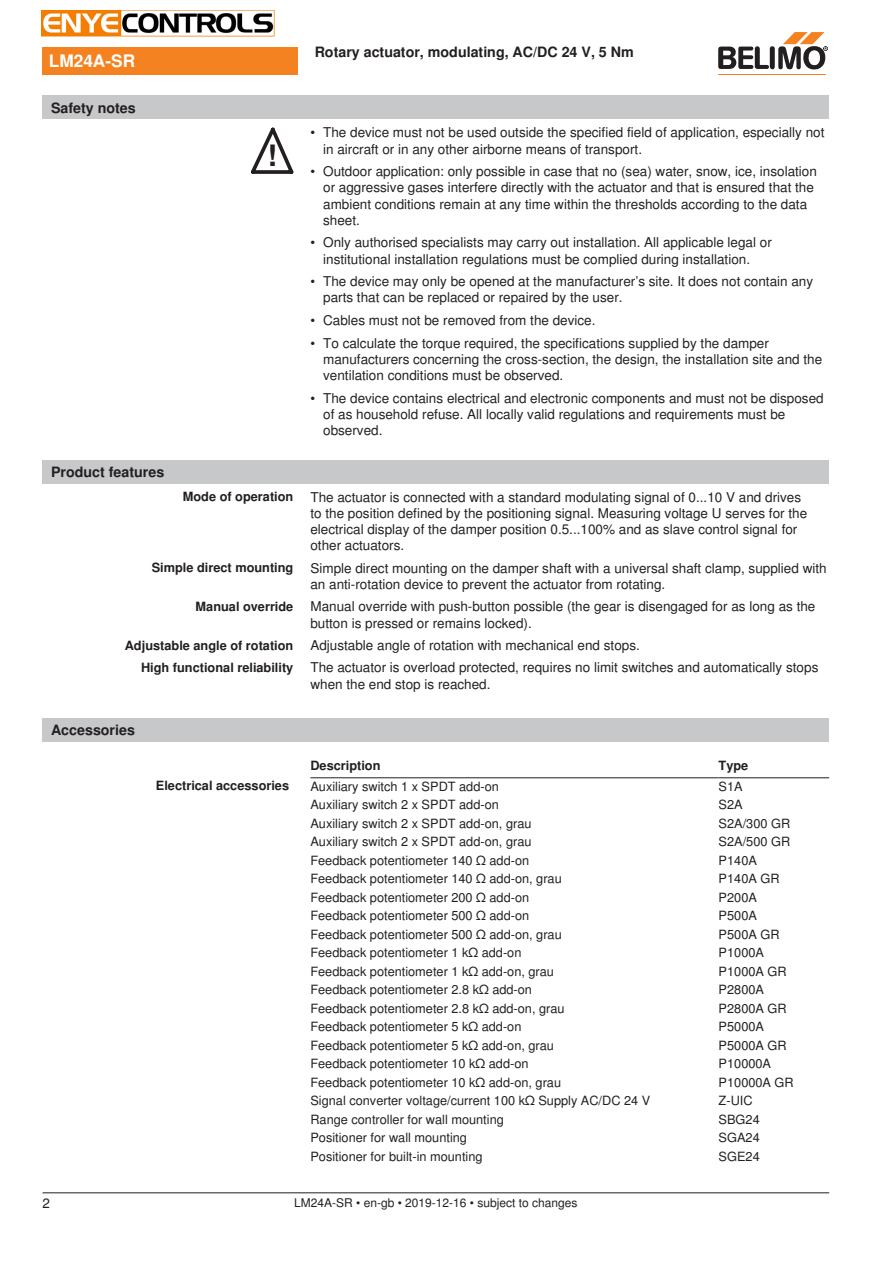
<style>
.page{position:relative;width:893px;height:1263px;background:#fff}
.page>*{position:absolute;margin:0;border:0;box-sizing:border-box;transform-origin:0 0}
.t1{font:700 29.55px "Nimbus Sans BEL";color:#231f20}
.t2{font:700 17.25px "Nimbus Sans BEL";color:#fff}
.t3{font:700 14.25px "Nimbus Sans BEL";color:#231f20}
.Bulletpoints_1_5mm_A{font:13.5px/16.2px "Nimbus Sans BEL";color:#231f20}
.Tabellentext_1mm{font:12.75px "Nimbus Sans BEL";color:#231f20}
.Rechtsbündig{font:700 12.75px "Nimbus Sans BEL";color:#231f20}
.Tabellenkopf_rechtsb{font:700 12.75px "Nimbus Sans BEL";color:#231f20}
.Tabellenkopf{font:700 12.75px "Nimbus Sans BEL";color:#231f20}
.Footer_EU_center{font:12px "Nimbus Sans BEL";color:#231f20}
</style>
<div class="page">
<svg style="left:251px;top:128px;width:42px;height:46px"></svg>
<div style="left:43px;top:460px;width:786px;height:24px;background:#c7c8ca"></div>
<div style="left:43px;top:718px;width:786px;height:23px;background:#c7c8ca"></div>
<hr style="left:310px;top:777px;width:409px;height:1px;background:#231f20">
<hr style="left:719px;top:777px;width:110px;height:1px;background:#231f20">
<div style="left:43px;top:47px;width:255px;height:27px;background:#f58220"></div>
<hr style="left:718px;top:74px;width:107px;height:1px;background:#f58220">
<svg style="left:718px;top:32px;width:110px;height:38px"></svg>
<div style="left:43px;top:96px;width:786px;height:23px;background:#c7c8ca"></div>
<hr style="left:43px;top:1192px;width:786px;height:1px;background:#231f20">
<img style="left:42px;top:11px;width:232px;height:25px">
<p class="t2" style="left:49px;top:51px;width:88px">LM24A-SR</p>
<p class="t3" style="left:51px;top:99px;width:86px">Safety notes</p>
<p class="t3" style="left:51px;top:464px;width:115px">Product features</p>
<p class="t1" style="left:267px;top:138px;width:11px">!</p>
<p class="t3" style="left:315px;top:44px;width:321px">Rotary actuator, modulating, AC/DC 24 V, 5 Nm</p>
<p class="Bulletpoints_1_5mm_A" style="left:323px;top:125px;width:503px;text-indent:-13px">• The device must not be used outside the specified field of application, especially not in aircraft or in any other airborne means of transport.</p>
<p class="Bulletpoints_1_5mm_A" style="left:323px;top:164px;width:495px;text-indent:-13px">• Outdoor application: only possible in case that no (sea) water, snow, ice, insolation or aggressive gases interfere directly with the actuator and that is ensured that the ambient conditions remain at any time within the thresholds according to the data sheet.</p>
<p class="Bulletpoints_1_5mm_A" style="left:323px;top:235px;width:450px;text-indent:-13px">• Only authorised specialists may carry out installation. All applicable legal or institutional installation regulations must be complied during installation.</p>
<p class="Bulletpoints_1_5mm_A" style="left:323px;top:274px;width:491px;text-indent:-13px">• The device may only be opened at the manufacturer’s site. It does not contain any parts that can be replaced or repaired by the user.</p>
<p class="Bulletpoints_1_5mm_A" style="left:310px;top:312px;width:287px">• Cables must not be removed from the device.</p>
<p class="Bulletpoints_1_5mm_A" style="left:323px;top:335px;width:500px;text-indent:-13px">• To calculate the torque required, the specifications supplied by the damper manufacturers concerning the cross-section, the design, the installation site and the ventilation conditions must be observed.</p>
<p class="Bulletpoints_1_5mm_A" style="left:323px;top:390px;width:502px;text-indent:-13px">• The device contains electrical and electronic components and must not be disposed of as household refuse. All locally valid regulations and requirements must be observed.</p>
<p class="Rechtsbündig" style="left:183px;top:489px;width:112px">Mode of operation</p>
<p class="Bulletpoints_1_5mm_A" style="left:310px;top:489px;width:498px">The actuator is connected with a standard modulating signal of 0...10 V and drives to the position defined by the positioning signal. Measuring voltage U serves for the electrical display of the damper position 0.5...100% and as slave control signal for other actuators.</p>
<p class="Rechtsbündig" style="left:152px;top:560px;width:143px">Simple direct mounting</p>
<p class="Bulletpoints_1_5mm_A" style="left:310px;top:560px;width:518px">Simple direct mounting on the damper shaft with a universal shaft clamp, supplied with an anti-rotation device to prevent the actuator from rotating.</p>
<p class="Rechtsbündig" style="left:196px;top:599px;width:99px">Manual override</p>
<p class="Bulletpoints_1_5mm_A" style="left:310px;top:599px;width:506px">Manual override with push-button possible (the gear is disengaged for as long as the button is pressed or remains locked).</p>
<p class="Rechtsbündig" style="left:125px;top:637px;width:170px">Adjustable angle of rotation</p>
<p class="Bulletpoints_1_5mm_A" style="left:310px;top:637px;width:331px">Adjustable angle of rotation with mechanical end stops.</p>
<p class="Rechtsbündig" style="left:141px;top:660px;width:154px">High functional reliability</p>
<p class="Bulletpoints_1_5mm_A" style="left:310px;top:660px;width:509px">The actuator is overload protected, requires no limit switches and automatically stops when the end stop is reached.</p>
<p class="t3" style="left:51px;top:721px;width:85px">Accessories</p>
<p class="Tabellenkopf" style="left:310px;top:758px;width:72px">Description</p>
<p class="Tabellenkopf" style="left:719px;top:758px;width:31px">Type</p>
<p class="Tabellenkopf_rechtsb" style="left:156px;top:778px;width:135px">Electrical accessories</p>
<p class="Tabellentext_1mm" style="left:310px;top:779px;width:190px">Auxiliary switch 1 x SPDT add-on</p>
<p class="Tabellentext_1mm" style="left:719px;top:779px;width:26px">S1A</p>
<p class="Tabellentext_1mm" style="left:310px;top:797px;width:190px">Auxiliary switch 2 x SPDT add-on</p>
<p class="Tabellentext_1mm" style="left:719px;top:797px;width:26px">S2A</p>
<p class="Tabellentext_1mm" style="left:310px;top:816px;width:223px">Auxiliary switch 2 x SPDT add-on, grau</p>
<p class="Tabellentext_1mm" style="left:719px;top:816px;width:73px">S2A/300 GR</p>
<p class="Tabellentext_1mm" style="left:310px;top:834px;width:223px">Auxiliary switch 2 x SPDT add-on, grau</p>
<p class="Tabellentext_1mm" style="left:719px;top:834px;width:73px">S2A/500 GR</p>
<p class="Tabellentext_1mm" style="left:310px;top:853px;width:220px">Feedback potentiometer 140 Ω add-on</p>
<p class="Tabellentext_1mm" style="left:719px;top:853px;width:40px">P140A</p>
<p class="Tabellentext_1mm" style="left:310px;top:871px;width:253px">Feedback potentiometer 140 Ω add-on, grau</p>
<p class="Tabellentext_1mm" style="left:719px;top:871px;width:62px">P140A GR</p>
<p class="Tabellentext_1mm" style="left:310px;top:889px;width:220px">Feedback potentiometer 200 Ω add-on</p>
<p class="Tabellentext_1mm" style="left:719px;top:889px;width:40px">P200A</p>
<p class="Tabellentext_1mm" style="left:310px;top:908px;width:220px">Feedback potentiometer 500 Ω add-on</p>
<p class="Tabellentext_1mm" style="left:719px;top:908px;width:40px">P500A</p>
<p class="Tabellentext_1mm" style="left:310px;top:926px;width:253px">Feedback potentiometer 500 Ω add-on, grau</p>
<p class="Tabellentext_1mm" style="left:719px;top:926px;width:62px">P500A GR</p>
<p class="Tabellentext_1mm" style="left:310px;top:945px;width:212px">Feedback potentiometer 1 kΩ add-on</p>
<p class="Tabellentext_1mm" style="left:719px;top:945px;width:47px">P1000A</p>
<p class="Tabellentext_1mm" style="left:310px;top:963px;width:245px">Feedback potentiometer 1 kΩ add-on, grau</p>
<p class="Tabellentext_1mm" style="left:719px;top:963px;width:70px">P1000A GR</p>
<p class="Tabellentext_1mm" style="left:310px;top:982px;width:223px">Feedback potentiometer 2.8 kΩ add-on</p>
<p class="Tabellentext_1mm" style="left:719px;top:982px;width:47px">P2800A</p>
<p class="Tabellentext_1mm" style="left:310px;top:1000px;width:256px">Feedback potentiometer 2.8 kΩ add-on, grau</p>
<p class="Tabellentext_1mm" style="left:719px;top:1000px;width:70px">P2800A GR</p>
<p class="Tabellentext_1mm" style="left:310px;top:1019px;width:212px">Feedback potentiometer 5 kΩ add-on</p>
<p class="Tabellentext_1mm" style="left:719px;top:1019px;width:47px">P5000A</p>
<p class="Tabellentext_1mm" style="left:310px;top:1037px;width:245px">Feedback potentiometer 5 kΩ add-on, grau</p>
<p class="Tabellentext_1mm" style="left:719px;top:1037px;width:70px">P5000A GR</p>
<p class="Tabellentext_1mm" style="left:310px;top:1056px;width:220px">Feedback potentiometer 10 kΩ add-on</p>
<p class="Tabellentext_1mm" style="left:719px;top:1056px;width:54px">P10000A</p>
<p class="Tabellentext_1mm" style="left:310px;top:1074px;width:252px">Feedback potentiometer 10 kΩ add-on, grau</p>
<p class="Tabellentext_1mm" style="left:719px;top:1074px;width:77px">P10000A GR</p>
<p class="Tabellentext_1mm" style="left:310px;top:1093px;width:341px">Signal converter voltage/current 100 kΩ Supply AC/DC 24 V</p>
<p class="Tabellentext_1mm" style="left:719px;top:1093px;width:35px">Z-UIC</p>
<p class="Tabellentext_1mm" style="left:310px;top:1111px;width:195px">Range controller for wall mounting</p>
<p class="Tabellentext_1mm" style="left:719px;top:1111px;width:43px">SBG24</p>
<p class="Tabellentext_1mm" style="left:310px;top:1130px;width:158px">Positioner for wall mounting</p>
<p class="Tabellentext_1mm" style="left:719px;top:1130px;width:43px">SGA24</p>
<p class="Tabellentext_1mm" style="left:310px;top:1148px;width:174px">Positioner for built-in mounting</p>
<p class="Tabellentext_1mm" style="left:719px;top:1148px;width:43px">SGE24</p>
<p class="Bulletpoints_1_5mm_A" style="left:43px;top:1196px;width:9px">2</p>
<p class="Footer_EU_center" style="left:294px;top:1196px;width:285px">LM24A-SR • en-gb • 2019-12-16 • subject to changes</p>
</div>
